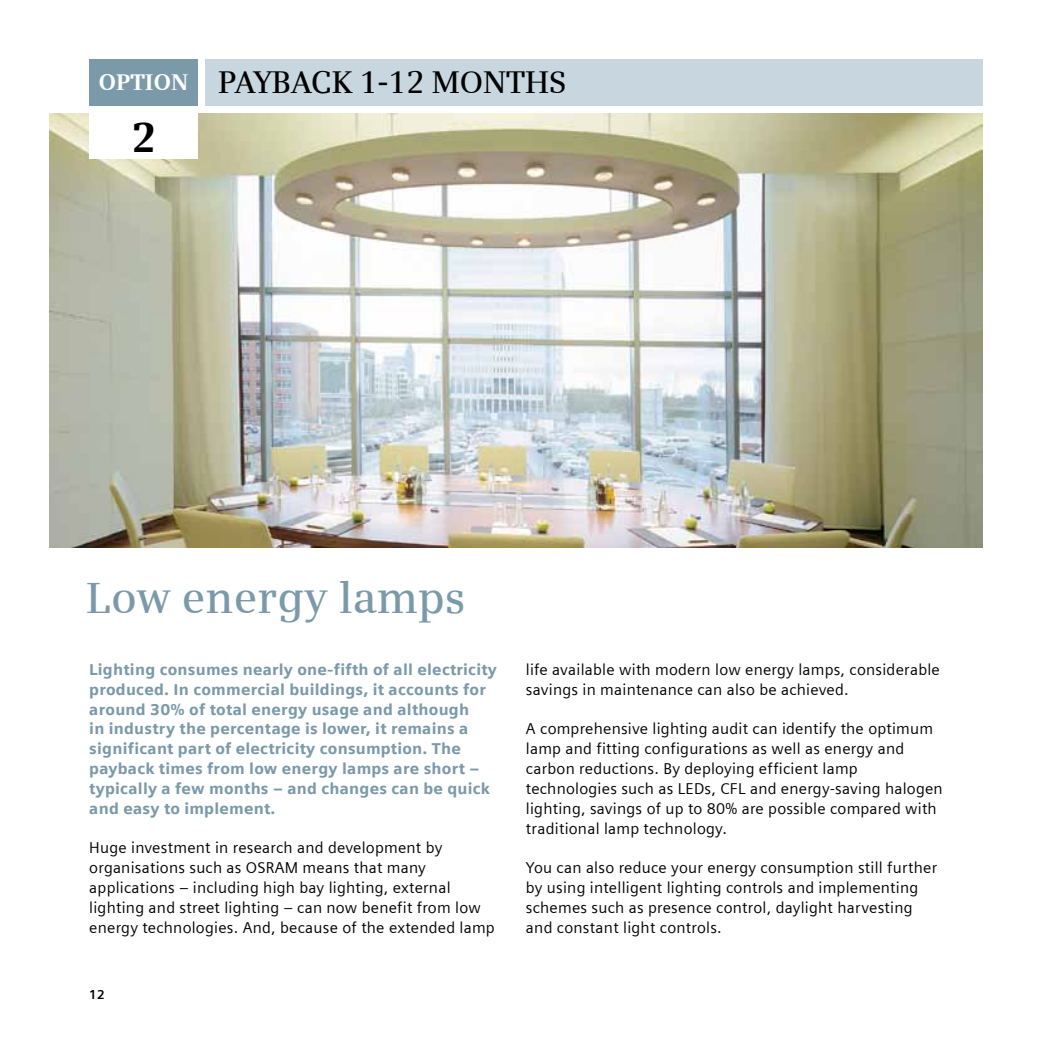
<style>
.page{position:relative;width:1042px;height:1042px;background:#fff}
.page>*{position:absolute;margin:0;border:0;box-sizing:border-box;transform-origin:0 0}
.t1{font:600 43.75px "Siemens Serif";color:#7b9aa9}
.t2{font:600 42px "Siemens Serif";color:#000}
.t3{font:600 31.5px "Siemens Serif";letter-spacing:-.01em;color:#000}
.t4{font:15.75px/19.8px "Siemens Sans";letter-spacing:.015em;color:#000}
.t5{font:900 15.75px/19.8px "Siemens Sans";letter-spacing:.015em;color:#7b9aa9}
.t6{font:700 13.12px "Siemens Sans";color:#000}
.s1{font-size:22.75px;color:#fff}
</style>
<div class="page">
<img style="left:50px;top:113px;width:932px;height:434px">
<div style="left:89px;top:60px;width:109px;height:46px;background:#7b9aa9"></div>
<div style="left:89px;top:113px;width:109px;height:46px;background:#fff"></div>
<div style="left:205px;top:60px;width:777px;height:46px;background:#c8d7df"></div>
<h3 class="t3" style="left:98px;top:64px;width:470px"><span class="s1">OPTION</span> PAYBACK 1-12 MONTHS</h3>
<h2 class="t2" style="left:132px;top:112px;width:26px">2</h2>
<h1 class="t1" style="left:86px;top:572px;width:381px">Low energy lamps</h1>
<p class="t5" style="left:89px;top:659px;width:409px">Lighting consumes nearly one-fifth of all electricity produced. In commercial buildings, it accounts for around 30% of total energy usage and although<br>in industry the percentage is lower, it remains a significant part of electricity consumption. The payback times from low energy lamps are short – typically a few months – and changes can be quick and easy to implement.</p>
<p class="t4" style="left:89px;top:838px;width:407px">Huge investment in research and development by organisations such as OSRAM means that many applications – including high bay lighting, external lighting and street lighting – can now benefit from low energy technologies. And, because of the extended lamp</p>
<p class="t6" style="left:89px;top:987px;width:17px">12</p>
<p class="t4" style="left:526px;top:659px;width:415px">life available with modern low energy lamps, considerable savings in maintenance can also be achieved.</p>
<p class="t4" style="left:526px;top:719px;width:418px">A comprehensive lighting audit can identify the optimum lamp and fitting configurations as well as energy and carbon reductions. By deploying efficient lamp technologies such as LEDs, CFL and energy-saving halogen lighting, savings of up to 80% are possible compared with traditional lamp technology.</p>
<p class="t4" style="left:526px;top:858px;width:413px">You can also reduce your energy consumption still further by using intelligent lighting controls and implementing schemes such as presence control, daylight harvesting and constant light controls.</p>
</div>
